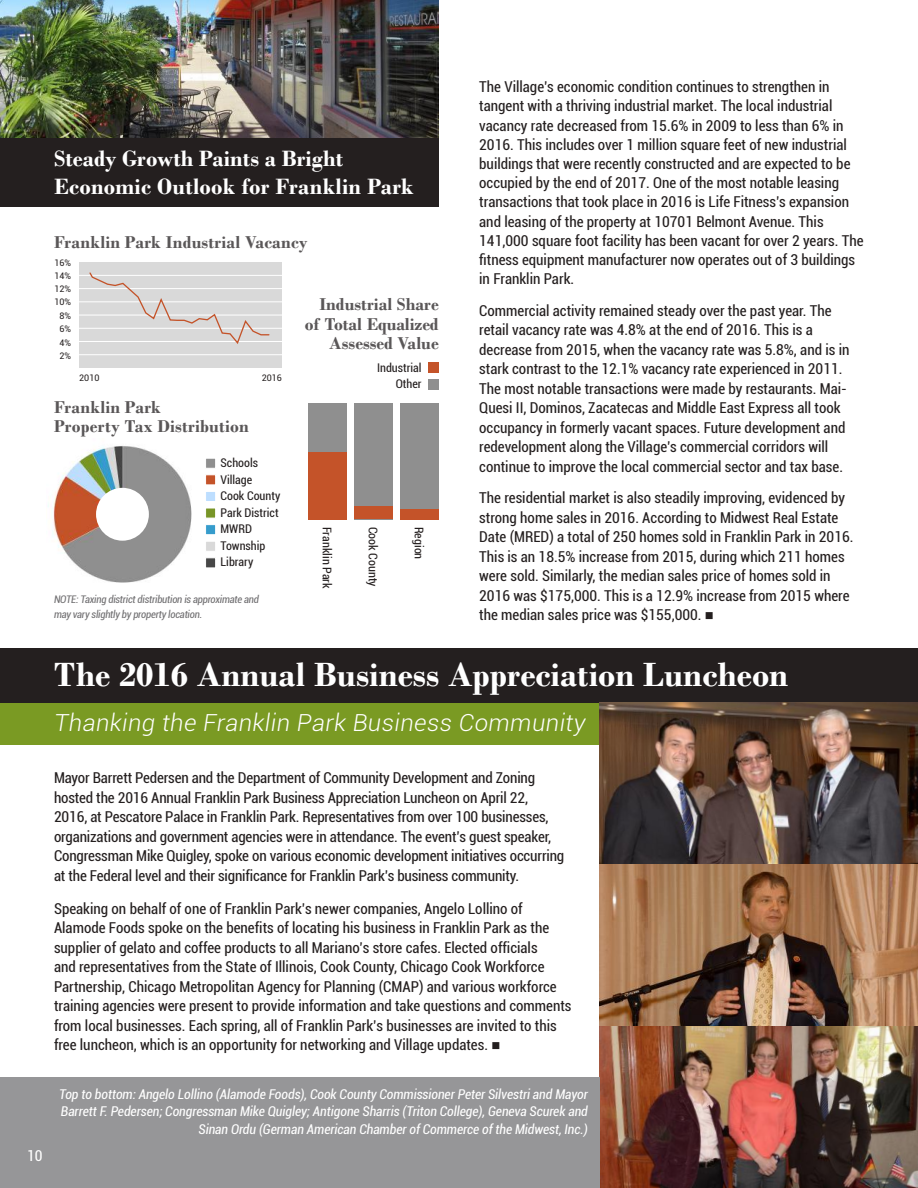
<style>
.page{position:relative;width:918px;height:1188px;background:#fff}
.page>*{position:absolute;margin:0;border:0;box-sizing:border-box;transform-origin:0 0}
.t1{font:700 35.25px "Bodoni";color:#fff}
.t2{font:italic 300 23.55px "Roboto";letter-spacing:.02em;color:#fff}
.t3{font:700 23.25px/27.9px "Bodoni";color:#fff}
.t4{font:700 18px/19.5px "Bodoni";letter-spacing:.01em;color:#5a5758}
.t5{font:condensed 15px/19.5px "Roboto";color:#241f1f}
.t6{font:condensed 15px "Roboto";color:#fff}
.t7{font:italic condensed 13.5px/17.5px "Roboto";letter-spacing:-.005em;color:#fff;text-align:right}
.t8{font:condensed 12px/16.5px "Roboto";color:#241f1f}
.t9{font:italic condensed 10.5px/15px "Roboto";letter-spacing:-.02em;color:#717072}
.t10{font:9px "Roboto";color:#241f1f}
</style>
<div class="page">
<div style="left:79px;top:262px;width:203px;height:106px;background:#d9d9d9"></div>
<div style="left:0;top:653px;width:599px;height:92px;background:#7a9a23"></div>
<div style="left:0;top:648px;width:918px;height:54px;background:#241f1f"></div>
<img style="left:599px;top:702px;width:319px;height:163px">
<img style="left:599px;top:865px;width:319px;height:162px">
<img style="left:599px;top:1027px;width:319px;height:161px">
<div style="left:0;top:1077px;width:599px;height:111px;background:#969698"></div>
<img style="left:0;top:0;width:439px;height:139px">
<div style="left:0;top:139px;width:439px;height:68px;background:#241f1f"></div>
<div style="left:205px;top:458px;width:11px;height:11px;background:#8f8f8f;border:1px solid #fff"></div>
<div style="left:205px;top:474px;width:11px;height:11px;background:#c45329;border:1px solid #fff"></div>
<div style="left:205px;top:491px;width:11px;height:11px;background:#bddeff;border:1px solid #fff"></div>
<div style="left:205px;top:524px;width:11px;height:11px;background:#369ccc;border:1px solid #fff"></div>
<div style="left:205px;top:557px;width:11px;height:11px;background:#474747;border:1px solid #fff"></div>
<div style="left:205px;top:508px;width:11px;height:10px;background:#789527;border:1px solid #fff"></div>
<div style="left:205px;top:541px;width:11px;height:11px;background:#d9d9d9;border:1px solid #fff"></div>
<img style="left:48px;top:446px;width:144px;height:137px">
<div style="left:96px;top:488px;width:53px;height:53px;background:#fff;border-radius:50%"></div>
<hr style="left:61px;top:275px;width:276px;height:1px;background:#fff">
<hr style="left:61px;top:288px;width:276px;height:1px;background:#fff">
<hr style="left:61px;top:301px;width:276px;height:1px;background:#fff">
<hr style="left:61px;top:328px;width:276px;height:1px;background:#fff">
<hr style="left:61px;top:315px;width:276px;height:1px;background:#fff">
<hr style="left:61px;top:341px;width:276px;height:1px;background:#fff">
<hr style="left:61px;top:354px;width:276px;height:1px;background:#fff">
<svg style="left:88px;top:272px;width:182px;height:72px"></svg>
<div style="left:429px;top:363px;width:10px;height:10px;background:#c45329"></div>
<div style="left:429px;top:379px;width:10px;height:10px;background:#8f8f8f"></div>
<div style="left:308px;top:403px;width:39px;height:116px;background:#8f8f8f"></div>
<div style="left:308px;top:452px;width:39px;height:67px;background:#c45329"></div>
<div style="left:354px;top:403px;width:39px;height:116px;background:#8f8f8f"></div>
<div style="left:354px;top:507px;width:39px;height:12px;background:#c45329"></div>
<div style="left:400px;top:403px;width:39px;height:116px;background:#8f8f8f"></div>
<div style="left:400px;top:509px;width:39px;height:10px;background:#c45329"></div>
<h3 class="t3" style="left:54px;top:144px;width:361px">Steady Growth Paints a Bright<br>Economic Outlook for Franklin Park</h3>
<p class="t4" style="left:54px;top:232px;width:255px">Franklin Park Industrial Vacancy</p>
<p class="t10" style="left:55px;top:256px;width:18px">16%</p>
<p class="t10" style="left:55px;top:270px;width:18px">14%</p>
<p class="t10" style="left:55px;top:283px;width:18px">12%</p>
<p class="t10" style="left:55px;top:296px;width:18px">10%</p>
<p class="t10" style="left:60px;top:309px;width:13px">8%</p>
<p class="t10" style="left:60px;top:336px;width:13px">4%</p>
<p class="t10" style="left:60px;top:322px;width:13px">6%</p>
<p class="t10" style="left:60px;top:349px;width:13px">2%</p>
<p class="t10" style="left:79px;top:371px;width:22px">2010</p>
<p class="t10" style="left:262px;top:371px;width:22px">2016</p>
<p class="t4" style="left:54px;top:397px;width:196px">Franklin Park<br>Property Tax Distribution</p>
<p class="t8" style="left:221px;top:454px;width:61px">Schools<br>Village<br>Cook County<br>Park District<br>MWRD<br>Township<br>Library</p>
<p class="t9" style="left:54px;top:591px;width:207px">NOTE: Taxing district distribution is approximate and may vary slightly by property location.</p>
<p class="t4" style="left:305px;top:294px;width:135px;text-align:right">Industrial Share of Total Equalized<br>Assessed Value</p>
<p class="t8" style="left:377px;top:359px;width:46px;text-align:right">Industrial<br>Other</p>
<p class="t8" style="left:336px;top:527px;width:63px;rotate:90deg">Franklin Park</p>
<p class="t8" style="left:382px;top:527px;width:61px;rotate:90deg">Cook County</p>
<p class="t8" style="left:428px;top:527px;width:34px;rotate:90deg">Region</p>
<p class="t5" style="left:479px;top:77px;width:386px">The Village’s economic condition continues to strengthen in tangent with a thriving industrial market. The local industrial vacancy rate decreased from 15.6% in 2009 to less than 6% in 2016. This includes over 1 million square feet of new industrial buildings that were recently constructed and are expected to be occupied by the end of 2017. One of the most notable leasing transactions that took place in 2016 is Life Fitness’s expansion and leasing of the property at 10701 Belmont Avenue. This 141,000 square foot facility has been vacant for over 2 years. The fitness equipment manufacturer now operates out of 3 buildings in Franklin Park.</p>
<p class="t5" style="left:479px;top:300px;width:372px">Commercial activity remained steady over the past year. The retail vacancy rate was 4.8% at the end of 2016. This is a decrease from 2015, when the vacancy rate was 5.8%, and is in stark contrast to the 12.1% vacancy rate experienced in 2011.<br>The most notable transactions were made by restaurants. Mai-Quesi II, Dominos, Zacatecas and Middle East Express all took occupancy in formerly vacant spaces. Future development and redevelopment along the Village’s commercial corridors will continue to improve the local commercial sector and tax base.</p>
<p class="t5" style="left:479px;top:488px;width:376px">The residential market is also steadily improving, evidenced by strong home sales in 2016. According to Midwest Real Estate Date (MRED) a total of 250 homes sold in Franklin Park in 2016.<br>This is an 18.5% increase from 2015, during which 211 homes were sold. Similarly, the median sales price of homes sold in 2016 was $175,000. This is a 12.9% increase from 2015 where the median sales price was $155,000. ■</p>
<p class="t6" style="left:27px;top:1145px;width:17px">10</p>
<h1 class="t1" style="left:54px;top:654px;width:736px">The 2016 Annual Business Appreciation Luncheon</h1>
<h2 class="t2" style="left:54px;top:706px;width:533px">Thanking the Franklin Park Business Community</h2>
<p class="t5" style="left:54px;top:768px;width:512px">Mayor Barrett Pedersen and the Department of Community Development and Zoning hosted the 2016 Annual Franklin Park Business Appreciation Luncheon on April 22, 2016, at Pescatore Palace in Franklin Park. Representatives from over 100 businesses, organizations and government agencies were in attendance. The event’s guest speaker, Congressman Mike Quigley, spoke on various economic development initiatives occurring at the Federal level and their significance for Franklin Park’s business community.</p>
<p class="t5" style="left:54px;top:898px;width:519px">Speaking on behalf of one of Franklin Park’s newer companies, Angelo Lollino of Alamode Foods spoke on the benefits of locating his business in Franklin Park as the supplier of gelato and coffee products to all Mariano’s store cafes. Elected officials<br>and representatives from the State of Illinois, Cook County, Chicago Cook Workforce Partnership, Chicago Metropolitan Agency for Planning (CMAP) and various workforce training agencies were present to provide information and take questions and comments from local businesses. Each spring, all of Franklin Park’s businesses are invited to this free luncheon, which is an opportunity for networking and Village updates. ■</p>
<p class="t7" style="left:59px;top:1085px;width:530px">Top to bottom: Angelo Lollino (Alamode Foods), Cook County Commissioner Peter Silvestri and Mayor<br>Barrett F. Pedersen; Congressman Mike Quigley; Antigone Sharris (Triton College), Geneva Scurek and<br>Sinan Ordu (German American Chamber of Commerce of the Midwest, Inc.)</p>
</div>
